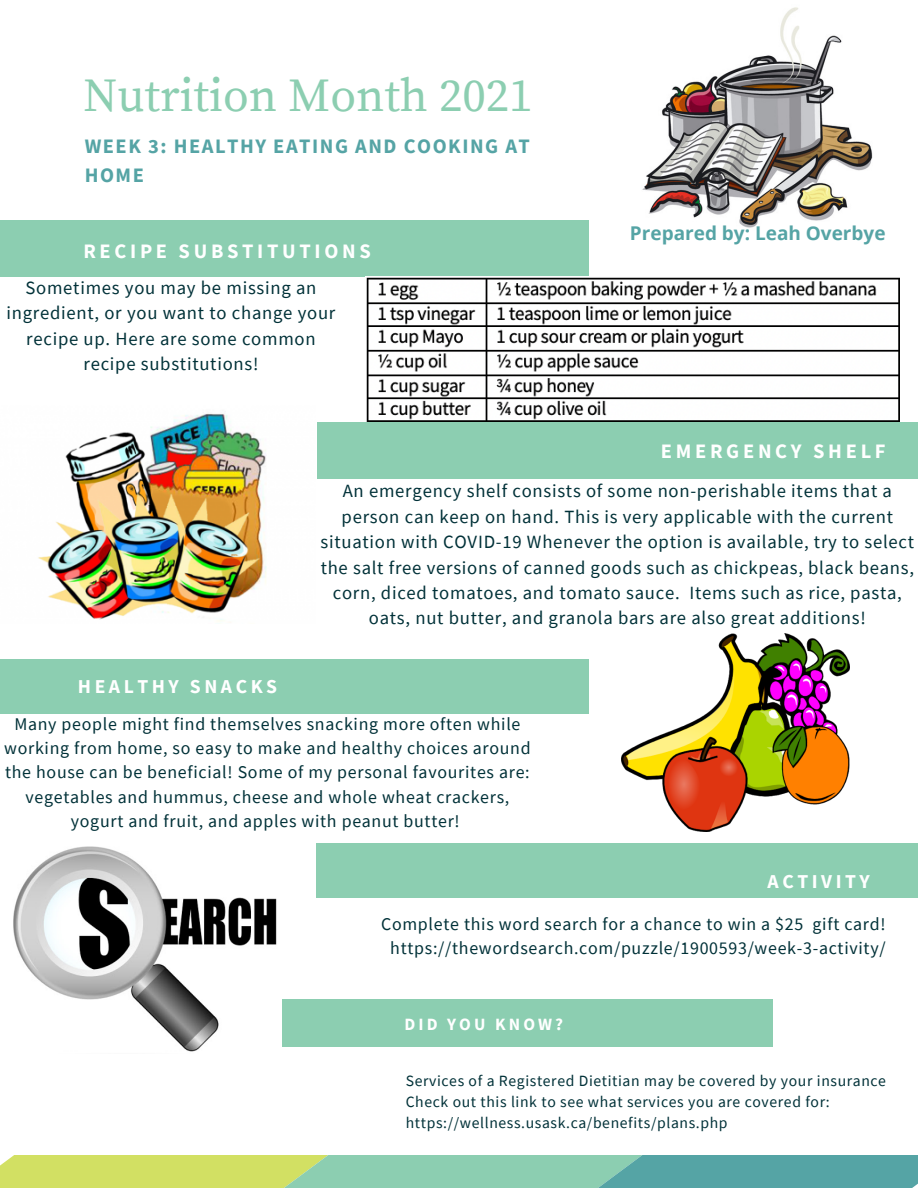
<style>
.page{position:relative;width:918px;height:1188px;background:#fff}
.page>*{position:absolute;margin:0;border:0;box-sizing:border-box;transform-origin:0 0}
.t1{font:46.8px "Source Serif Pro";color:#8cceb1}
.t2{font:700 20.55px/28.7px "Source Sans Pro";letter-spacing:.075em;color:#55a4a5}
.t3{font:700 20.55px "Source Sans Pro";letter-spacing:.18em;color:#fff}
.t4{font:700 19.65px "Source Sans Pro";letter-spacing:.18em;color:#fff}
.t5{font:700 19.05px "Open Sans";color:#55a4a5}
.t6{font:18.6px/25.3px "Source Sans Pro";letter-spacing:.04em;color:#003138;text-align:center}
.t7{font:17.85px/24.3px "Source Sans Pro";letter-spacing:.04em;color:#003138;text-align:center}
.t8{font:700 17.25px "Source Sans Pro";letter-spacing:.18em;color:#fff}
.t9{font:15.6px "Source Sans Pro";letter-spacing:.04em;color:#003138}
</style>
<div class="page">
<div style="left:0;top:221px;width:588px;height:56px;background:#8cceb1"></div>
<div style="left:317px;top:423px;width:601px;height:56px;background:#8cceb1"></div>
<div style="left:282px;top:1000px;width:491px;height:47px;background:#8cceb1"></div>
<svg style="left:0;top:1156px;width:918px;height:32px;background:#91c693"></svg>
<div style="left:0;top:660px;width:589px;height:54px;background:#8cceb1"></div>
<div style="left:317px;top:843px;width:601px;height:54px;background:#8cceb1"></div>
<img style="left:366px;top:277px;width:534px;height:145px">
<img style="left:13px;top:846px;width:264px;height:206px">
<img style="left:622px;top:633px;width:227px;height:198px">
<img style="left:38px;top:413px;width:229px;height:210px">
<img style="left:642px;top:7px;width:231px;height:221px">
<p class="t1" style="left:83px;top:68px;width:451px">Nutrition Month 2021</p>
<p class="t2" style="left:85px;top:131px;width:447px">WEEK 3: HEALTHY EATING AND COOKING AT<br>HOME</p>
<p class="t3" style="left:83px;top:238px;width:289px">RECIPE SUBSTITUTIONS</p>
<p class="t6" style="left:7px;top:275px;width:330px">Sometimes you may be missing an ingredient, or you want to change your recipe up. Here are some common recipe substitutions!</p>
<p class="t5" style="left:630px;top:219px;width:257px">Prepared by: Leah Overbye</p>
<p class="t3" style="left:661px;top:437px;width:226px">EMERGENCY SHELF</p>
<p class="t6" style="left:321px;top:478px;width:595px">An emergency shelf consists of some non-perishable items that a person can keep on hand. This is very applicable with the current situation with COVID-19 Whenever the option is available, try to select the salt free versions of canned goods such as chickpeas, black beans, corn, diced tomatoes, and tomato sauce. Items such as rice, pasta, oats, nut butter, and granola bars are also great additions!</p>
<p class="t4" style="left:78px;top:674px;width:201px">HEALTHY SNACKS</p>
<p class="t7" style="left:4px;top:711px;width:528px">Many people might find themselves snacking more often while working from home, so easy to make and healthy choices around the house can be beneficial! Some of my personal favourites are: vegetables and hummus, cheese and whole wheat crackers, yogurt and fruit, and apples with peanut butter!</p>
<p class="t4" style="left:768px;top:869px;width:104px">ACTIVITY</p>
<p class="t7" style="left:381px;top:912px;width:506px">Complete this word search for a chance to win a $25 gift card!</p>
<p class="t7" style="left:390px;top:936px;width:497px">https://thewordsearch.com/puzzle/1900593/week-3-activity/</p>
<p class="t8" style="left:404px;top:1013px;width:160px">DID YOU KNOW?</p>
<p class="t9" style="left:406px;top:1070px;width:482px">Services of a Registered Dietitian may be covered by your insurance</p>
<p class="t9" style="left:406px;top:1092px;width:425px">Check out this link to see what services you are covered for:</p>
<p class="t9" style="left:406px;top:1113px;width:323px">https://wellness.usask.ca/benefits/plans.php</p>
</div>
